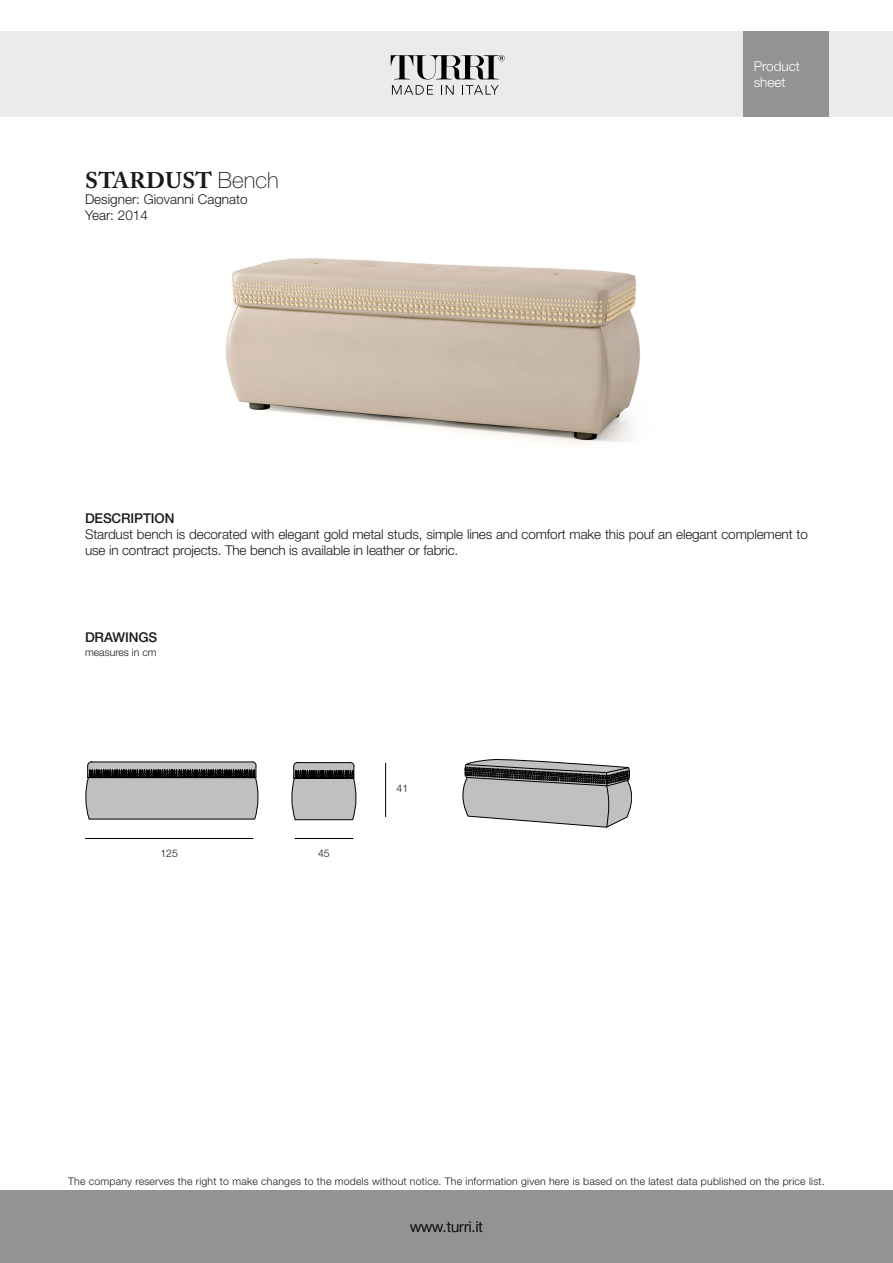
<style>
.page{position:relative;width:893px;height:1263px;background:#fff}
.page>*{position:absolute;margin:0;border:0;box-sizing:border-box;transform-origin:0 0}
.t1{font:700 22.5px "Adobe Caslon Pro";letter-spacing:.015em;color:#1c1816}
.t2{font:300 15px "Helvetica Neue";color:#1c1816}
.t3{font:300 13.5px/16.2px "Helvetica Neue";letter-spacing:-.01em;color:#1c1816}
.t4{font:500 13.5px "Helvetica Neue";letter-spacing:-.01em;color:#1c1816}
.t5{font:300 13.5px/16.2px "Helvetica Neue";color:#fff}
.t6{font:300 10.5px "Helvetica Neue";letter-spacing:.02em;color:#1c1816}
.t7{font:300 10.5px "Helvetica Neue";color:#1c1816}
.s1{font-family:"Helvetica Neue";font-weight:100}
</style>
<div class="page">
<div style="left:0;top:32px;width:893px;height:85px;background:#ebebeb"></div>
<div style="left:0;top:1191px;width:893px;height:72px;background:#939393"></div>
<div style="left:743px;top:32px;width:85px;height:85px;background:#939393"></div>
<svg style="left:391px;top:55px;width:114px;height:40px"></svg>
<img style="left:226px;top:258px;width:414px;height:187px">
<hr style="left:85px;top:838px;width:168px;height:1px;background:#000">
<hr style="left:295px;top:838px;width:58px;height:1px;background:#000">
<hr style="left:385px;top:763px;width:1px;height:54px;background:#000">
<svg style="left:463px;top:759px;width:169px;height:68px;background:#a5a5a5"></svg>
<svg style="left:291px;top:761px;width:66px;height:60px;background:#a2a2a2"></svg>
<svg style="left:85px;top:761px;width:174px;height:59px;background:#9f9f9f"></svg>
<p class="t1" style="left:85px;top:167px;width:195px">STARDUST <span class="s1">Bench</span></p>
<p class="t3" style="left:85px;top:191px;width:164px">Designer: Giovanni Cagnato</p>
<p class="t3" style="left:85px;top:207px;width:64px">Year: 2014</p>
<p class="t5" style="left:754px;top:58px;width:48px">Product sheet</p>
<p class="t4" style="left:85px;top:510px;width:91px">DESCRIPTION</p>
<p class="t3" style="left:85px;top:526px;width:724px">Stardust bench is decorated with elegant gold metal studs, simple lines and comfort make this pouf an elegant complement to use in contract projects. The bench is available in leather or fabric.</p>
<p class="t4" style="left:85px;top:629px;width:74px">DRAWINGS</p>
<p class="t7" style="left:85px;top:645px;width:73px">measures in cm</p>
<p class="t6" style="left:160px;top:847px;width:19px">125</p>
<p class="t6" style="left:318px;top:847px;width:13px">45</p>
<p class="t6" style="left:397px;top:782px;width:13px">41</p>
<p class="t6" style="left:68px;top:1175px;width:758px">The company reserves the right to make changes to the models without notice. The information given here is based on the latest data published on the price list.</p>
<p class="t2" style="left:410px;top:1217px;width:74px">www.turri.it</p>
</div>
